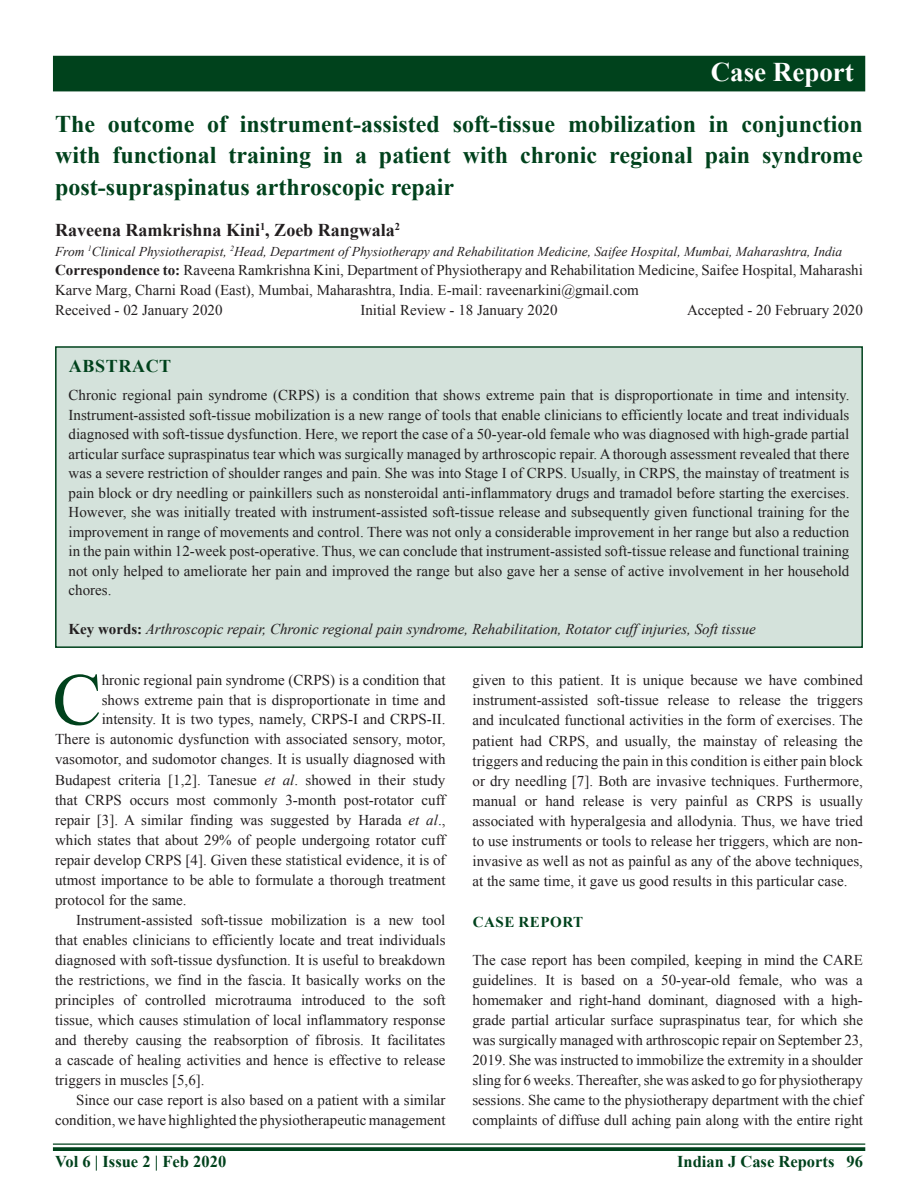
<style>
.page{position:relative;width:918px;height:1188px;background:#fff}
.page>*{position:absolute;margin:0;border:0;box-sizing:border-box;transform-origin:0 0}
.DROP_CAP_TX{font:73.95px "Times New Roman";color:#00421c}
.AH{font:700 27px "Times New Roman";color:#fff}
.AT{font:700 24px/31.5px "Times New Roman";color:#00421c;text-align:justify}
.AU{font:700 18px "Times New Roman";color:#231f20}
.ABSH{font:700 18px "Times New Roman";letter-spacing:.035em;color:#00421c}
.RF{font:700 16.5px "Times New Roman";color:#00421c}
.TX{font:15px/20.1px "Times New Roman";color:#231f20;text-align:justify}
.ABS{font:15px/19.5px "Times New Roman";color:#231f20;text-align:justify}
.DROP_CAP_TX-2{font:15px "Times New Roman";color:#231f20}
.TXFL{font:15px/20.1px "Times New Roman";letter-spacing:-.005em;color:#231f20;text-align:justify}
.ADD{font:15px/19.5px "Times New Roman";color:#231f20}
.KWD{font:italic 15px "Times New Roman";color:#231f20}
.HIS{font:15px "Times New Roman";color:#231f20}
.t1{font:700 15px "Times New Roman";letter-spacing:.035em;color:#00421c}
.AFF{font:italic 13.5px "Times New Roman";color:#231f20}
.s1{font-weight:700}
.s2{font-weight:700;font-style:normal}
.s3{font-style:italic}
</style>
<div class="page">
<hr style="left:53px;top:1143px;width:812px;height:2px;background:#00421c">
<svg style="left:53px;top:1147px;width:812px;height:4px;background:#0f4d29"></svg>
<div style="left:53px;top:56px;width:812px;height:35px;background:#00421c"></div>
<div style="left:56px;top:347px;width:806px;height:300px;background:#d4e2db"></div>
<div style="left:55px;top:346px;width:808px;height:302px;border:2px solid #00421c"></div>
<p class="AH" style="left:711px;top:52px;width:145px">Case Report</p>
<p class="AT" style="left:55px;top:107px;width:809px">The outcome of instrument-assisted soft-tissue mobilization in conjunction with functional training in a patient with chronic regional pain syndrome post-supraspinatus arthroscopic repair</p>
<p class="AU" style="left:55px;top:217px;width:347px">Raveena Ramkrishna Kini<sup>1</sup>, Zoeb Rangwala<sup>2</sup></p>
<p class="AFF" style="left:55px;top:242px;width:789px">From <sup>1</sup>Clinical Physiotherapist, <sup>2</sup>Head, Department of Physiotherapy and Rehabilitation Medicine, Saifee Hospital, Mumbai, Maharashtra, India</p>
<p class="ADD" style="left:55px;top:260px;width:809px"><span class="s1">Correspondence to:</span> Raveena Ramkrishna Kini, Department of Physiotherapy and Rehabilitation Medicine, Saifee Hospital, Maharashi<br>Karve Marg, Charni Road (East), Mumbai, Maharashtra, India. E-mail: raveenarkini@gmail.com</p>
<p class="HIS" style="left:55px;top:299px;width:169px">Received - 02 January 2020</p>
<p class="HIS" style="left:360px;top:299px;width:199px">Initial Review - 18 January 2020</p>
<p class="HIS" style="left:687px;top:299px;width:177px">Accepted - 20 February 2020</p>
<p class="ABSH" style="left:69px;top:353px;width:104px">ABSTRACT</p>
<p class="ABS" style="left:69px;top:385px;width:782px">Chronic regional pain syndrome (CRPS) is a condition that shows extreme pain that is disproportionate in time and intensity.<br>Instrument-assisted soft-tissue mobilization is a new range of tools that enable clinicians to efficiently locate and treat individuals diagnosed with soft-tissue dysfunction. Here, we report the case of a 50-year-old female who was diagnosed with high-grade partial articular surface supraspinatus tear which was surgically managed by arthroscopic repair. A thorough assessment revealed that there was a severe restriction of shoulder ranges and pain. She was into Stage I of CRPS. Usually, in CRPS, the mainstay of treatment is pain block or dry needling or painkillers such as nonsteroidal anti-inflammatory drugs and tramadol before starting the exercises.<br>However, she was initially treated with instrument-assisted soft-tissue release and subsequently given functional training for the improvement in range of movements and control. There was not only a considerable improvement in her range but also a reduction in the pain within 12-week post-operative. Thus, we can conclude that instrument-assisted soft-tissue release and functional training not only helped to ameliorate her pain and improved the range but also gave her a sense of active involvement in her household chores.</p>
<p class="KWD" style="left:69px;top:619px;width:689px"><span class="s2">Key words:</span> Arthroscopic repair, Chronic regional pain syndrome, Rehabilitation, Rotator cuff injuries, Soft tissue</p>
<p class="DROP_CAP_TX" style="left:52px;top:647px;width:51px">C</p>
<p class="DROP_CAP_TX-2" style="left:102px;top:670px;width:345px">hronic regional pain syndrome (CRPS) is a condition that</p>
<p class="DROP_CAP_TX-2" style="left:102px;top:689px;width:345px">shows extreme pain that is disproportionate in time and</p>
<p class="DROP_CAP_TX-2" style="left:102px;top:709px;width:345px">intensity. It is two types, namely, CRPS-I and CRPS-II.</p>
<p class="DROP_CAP_TX-2" style="left:55px;top:729px;width:392px">There is autonomic dysfunction with associated sensory, motor,</p>
<p class="DROP_CAP_TX-2" style="left:55px;top:749px;width:392px">vasomotor, and sudomotor changes. It is usually diagnosed with</p>
<p class="DROP_CAP_TX-2" style="left:55px;top:769px;width:392px">Budapest criteria [1,2]. Tanesue <span class="s3">et al</span>. showed in their study</p>
<p class="DROP_CAP_TX-2" style="left:55px;top:789px;width:392px">that CRPS occurs most commonly 3-month post-rotator cuff</p>
<p class="DROP_CAP_TX-2" style="left:55px;top:809px;width:392px">repair [3]. A similar finding was suggested by Harada <span class="s3">et al</span>.,</p>
<p class="DROP_CAP_TX-2" style="left:55px;top:829px;width:392px">which states that about 29% of people undergoing rotator cuff</p>
<p class="DROP_CAP_TX-2" style="left:55px;top:849px;width:392px">repair develop CRPS [4]. Given these statistical evidence, it is of</p>
<p class="DROP_CAP_TX-2" style="left:55px;top:869px;width:392px">utmost importance to be able to formulate a thorough treatment</p>
<p class="DROP_CAP_TX-2" style="left:55px;top:889px;width:133px">protocol for the same.</p>
<p class="TX" style="left:55px;top:909px;width:392px;text-indent:21px">Instrument-assisted soft-tissue mobilization is a new tool that enables clinicians to efficiently locate and treat individuals diagnosed with soft-tissue dysfunction. It is useful to breakdown the restrictions, we find in the fascia. It basically works on the principles of controlled microtrauma introduced to the soft tissue, which causes stimulation of local inflammatory response and thereby causing the reabsorption of fibrosis. It facilitates a cascade of healing activities and hence is effective to release triggers in muscles [5,6].</p>
<p class="TX" style="left:55px;top:1090px;width:392px;text-align:right">Since our case report is also based on a patient with a similar condition, we have highlighted the physiotherapeutic management</p>
<p class="TX" style="left:472px;top:670px;width:392px">given to this patient. It is unique because we have combined instrument-assisted soft-tissue release to release the triggers and inculcated functional activities in the form of exercises. The patient had CRPS, and usually, the mainstay of releasing the triggers and reducing the pain in this condition is either pain block or dry needling [7]. Both are invasive techniques. Furthermore, manual or hand release is very painful as CRPS is usually associated with hyperalgesia and allodynia. Thus, we have tried to use instruments or tools to release her triggers, which are non&shy;invasive as well as not as painful as any of the above techniques, at the same time, it gave us good results in this particular case.</p>
<h1 class="t1" style="left:473px;top:911px;width:112px">CASE REPORT</h1>
<p class="TXFL" style="left:472px;top:949px;width:392px">The case report has been compiled, keeping in mind the CARE guidelines. It is based on a 50-year-old female, who was a homemaker and right-hand dominant, diagnosed with a high&shy;grade partial articular surface supraspinatus tear, for which she was surgically managed with arthroscopic repair on September 23, 2019. She was instructed to immobilize the extremity in a shoulder sling for 6 weeks. Thereafter, she was asked to go for physiotherapy sessions. She came to the physiotherapy department with the chief complaints of diffuse dull aching pain along with the entire right</p>
<p class="RF" style="left:55px;top:1150px;width:173px">Vol 6 | Issue 2 | Feb 2020</p>
<p class="RF" style="left:677px;top:1150px;width:187px">Indian J Case Reports 96</p>
</div>
